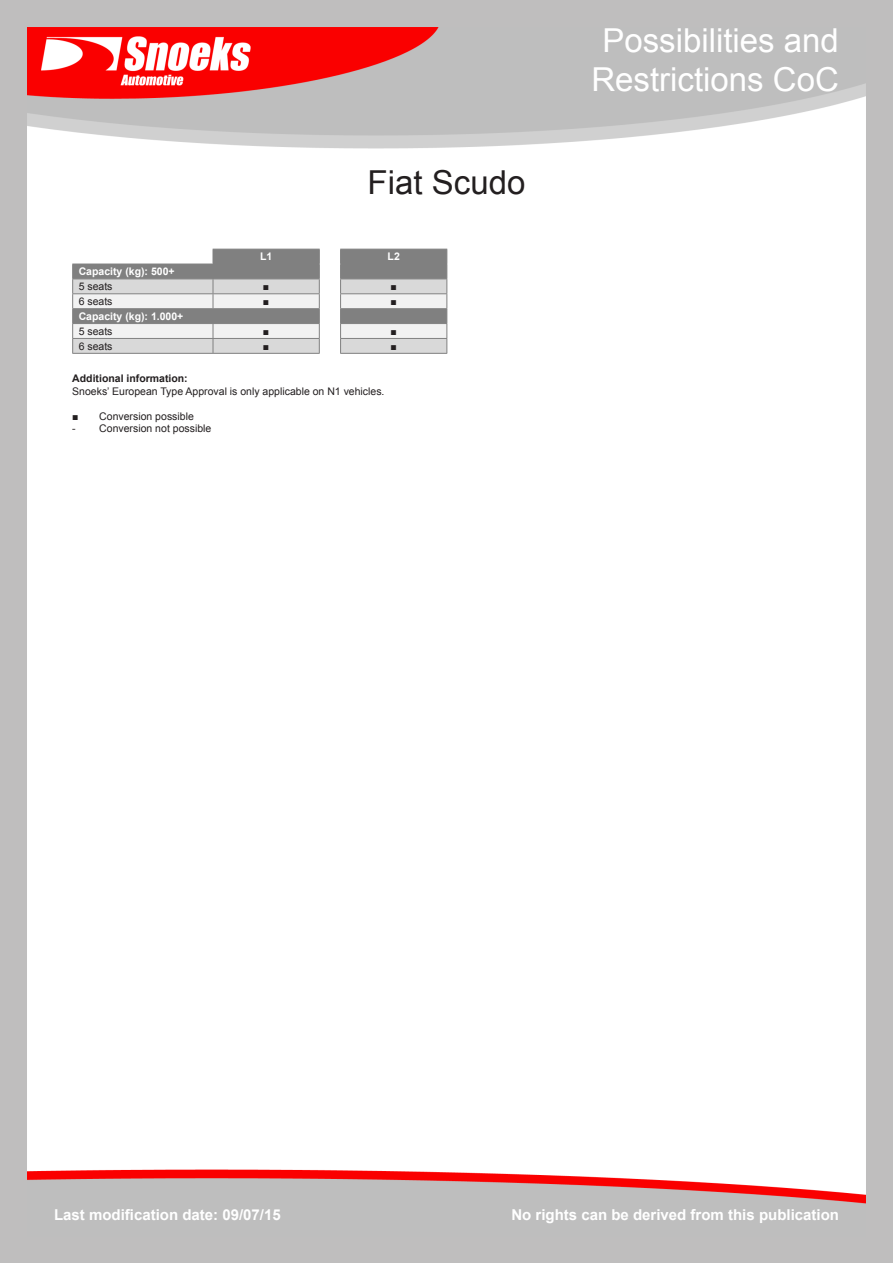
<style>
.page{position:relative;width:893px;height:1263px;background:#fff}
.page>*{position:absolute;margin:0;border:0;box-sizing:border-box;transform-origin:0 0}
.t1{font:33px/39.6px "Arial";color:#fff;text-align:center}
.t2{font:33px "Arial";color:#231f20}
.t3{font:700 15px "Arial";color:#fff}
.t4{font:10.5px "Arial";color:#231f20}
.Paragraph_Style_1{font:700 10.5px "Arial";color:#fff}
.t5{font:700 10.5px "Arial";color:#231f20}
</style>
<div class="page">
<img style="left:0;top:0;width:893px;height:1263px">
<hr style="left:72px;top:234px;width:141px;height:1px;background:#fff">
<hr style="left:213px;top:353px;width:107px;height:1px;background:#808080">
<svg style="left:72px;top:235px;width:375px;height:118px"></svg>
<hr style="left:72px;top:353px;width:141px;height:1px;background:#808080">
<hr style="left:340px;top:353px;width:107px;height:1px;background:#808080">
<p class="t2" style="left:368px;top:160px;width:159px">Fiat Scudo</p>
<p class="Paragraph_Style_1" style="left:260px;top:249px;width:14px">L1</p>
<p class="Paragraph_Style_1" style="left:388px;top:249px;width:14px">L2</p>
<p class="Paragraph_Style_1" style="left:79px;top:264px;width:97px">Capacity (kg): 500+</p>
<p class="t4" style="left:79px;top:279px;width:35px">5 seats</p>
<p class="t4" style="left:263px;top:279px;width:8px">■</p>
<p class="t4" style="left:391px;top:279px;width:8px">■</p>
<p class="t4" style="left:79px;top:294px;width:35px">6 seats</p>
<p class="t4" style="left:263px;top:294px;width:8px">■</p>
<p class="t4" style="left:391px;top:294px;width:8px">■</p>
<p class="Paragraph_Style_1" style="left:79px;top:309px;width:106px">Capacity (kg): 1.000+</p>
<p class="t4" style="left:79px;top:324px;width:35px">5 seats</p>
<p class="t4" style="left:263px;top:324px;width:8px">■</p>
<p class="t4" style="left:391px;top:324px;width:8px">■</p>
<p class="t4" style="left:79px;top:339px;width:35px">6 seats</p>
<p class="t4" style="left:263px;top:339px;width:8px">■</p>
<p class="t4" style="left:391px;top:339px;width:8px">■</p>
<p class="t5" style="left:72px;top:371px;width:117px">Additional information:</p>
<p class="t4" style="left:72px;top:384px;width:314px">Snoeks’ European Type Approval is only applicable on N1 vehicles.</p>
<p class="t4" style="left:72px;top:409px;width:123px">■ Conversion possible</p>
<p class="t4" style="left:72px;top:421px;width:141px">- Conversion not possible</p>
<h1 class="t1" style="left:591px;top:20px;width:249px">Possibilities and<br>Restrictions CoC</h1>
<p class="t3" style="left:54px;top:1204px;width:228px">Last modification date: 09/07/15</p>
<h2 class="t3" style="left:511px;top:1204px;width:329px">No rights can be derived from this publication</h2>
</div>
